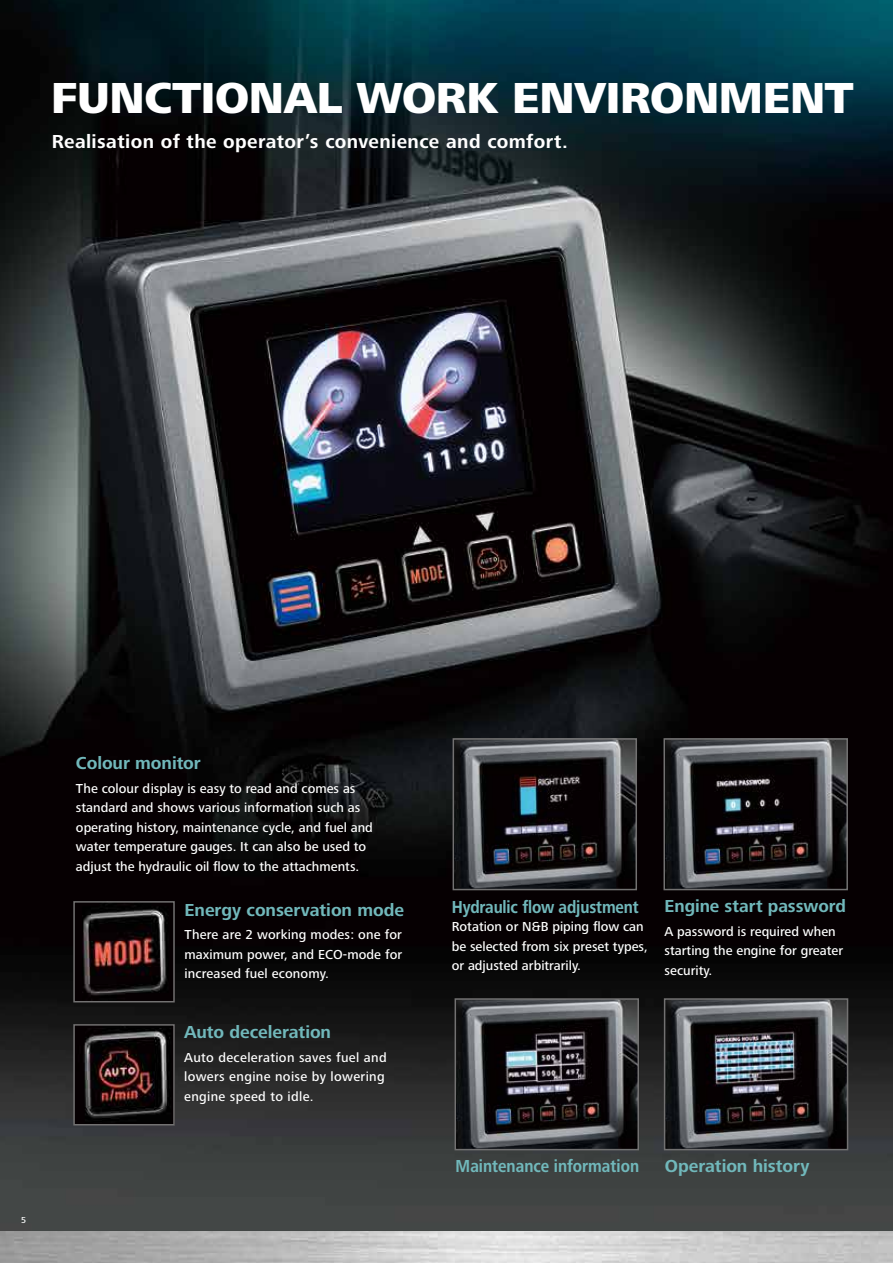
<style>
.page{position:relative;width:893px;height:1263px;background:#fff}
.page>*{position:absolute;margin:0;border:0;box-sizing:border-box;transform-origin:0 0}
.t1{font:800 45px "Frutiger Next Pro";letter-spacing:-.01em;color:#fff}
.t2{font:700 19.5px "Frutiger Next Pro";letter-spacing:.02em;color:#fff}
.t3{font:700 18px "Frutiger Next Pro";letter-spacing:-.005em;color:#71b8bb}
.t4{font:700 18px "Frutiger Next Pro";letter-spacing:-.005em;color:#71b8bb;scale:.87 1}
.t5{font:500 13.5px/19.5px "Frutiger Next Pro";color:#fff}
.t6{font:500 13.5px/19.5px "Frutiger Next Pro";letter-spacing:.025em;color:#fff}
.t7{font:500 9px "Frutiger Next Pro";color:#fff}
</style>
<div class="page">
<img style="left:0;top:0;width:893px;height:1231px">
<img style="left:666px;top:741px;width:179px;height:146px">
<div style="left:663px;top:738px;width:185px;height:152px;border:2px solid #727171"></div>
<img style="left:456px;top:741px;width:178px;height:146px">
<div style="left:453px;top:738px;width:184px;height:152px;border:2px solid #727171"></div>
<img style="left:76px;top:904px;width:96px;height:95px">
<div style="left:73px;top:901px;width:102px;height:101px;border:2px solid #727171"></div>
<img style="left:76px;top:1027px;width:96px;height:95px">
<div style="left:73px;top:1024px;width:102px;height:101px;border:2px solid #727171"></div>
<img style="left:458px;top:1001px;width:178px;height:146px">
<div style="left:455px;top:998px;width:184px;height:152px;border:2px solid #727171"></div>
<img style="left:667px;top:1001px;width:178px;height:146px">
<div style="left:664px;top:998px;width:184px;height:152px;border:2px solid #727171"></div>
<h1 class="t1" style="left:51px;top:72px;width:804px">FUNCTIONAL WORK ENVIRONMENT</h1>
<h2 class="t2" style="left:52px;top:130px;width:518px">Realisation of the operator’s convenience and comfort.</h2>
<p class="t7" style="left:21px;top:1214px;width:7px">5</p>
<h3 class="t3" style="left:76px;top:753px;width:126px">Colour monitor</h3>
<p class="t5" style="left:76px;top:778px;width:298px">The colour display is easy to read and comes as standard and shows various information such as operating history, maintenance cycle, and fuel and water temperature gauges. It can also be used to adjust the hydraulic oil flow to the attachments.</p>
<h3 class="t3" style="left:185px;top:899px;width:221px">Energy conservation mode</h3>
<p class="t5" style="left:185px;top:925px;width:219px;text-align:justify">There are 2 working modes: one for maximum power, and ECO-mode for increased fuel economy.</p>
<h3 class="t3" style="left:184px;top:1022px;width:149px">Auto deceleration</h3>
<p class="t6" style="left:184px;top:1047px;width:204px">Auto deceleration saves fuel and lowers engine noise by lowering engine speed to idle.</p>
<h3 class="t4" style="left:452px;top:896px;width:217px">Hydraulic flow adjustment</h3>
<p class="t5" style="left:452px;top:917px;width:198px">Rotation or N&amp;B piping flow can be selected from six preset types, or adjusted arbitrarily.</p>
<h3 class="t3" style="left:665px;top:896px;width:183px">Engine start password</h3>
<p class="t5" style="left:665px;top:921px;width:180px">A password is required when starting the engine for greater security.</p>
<h3 class="t4" style="left:456px;top:1156px;width:212px">Maintenance information</h3>
<h3 class="t3" style="left:665px;top:1156px;width:146px">Operation history</h3>
</div>
